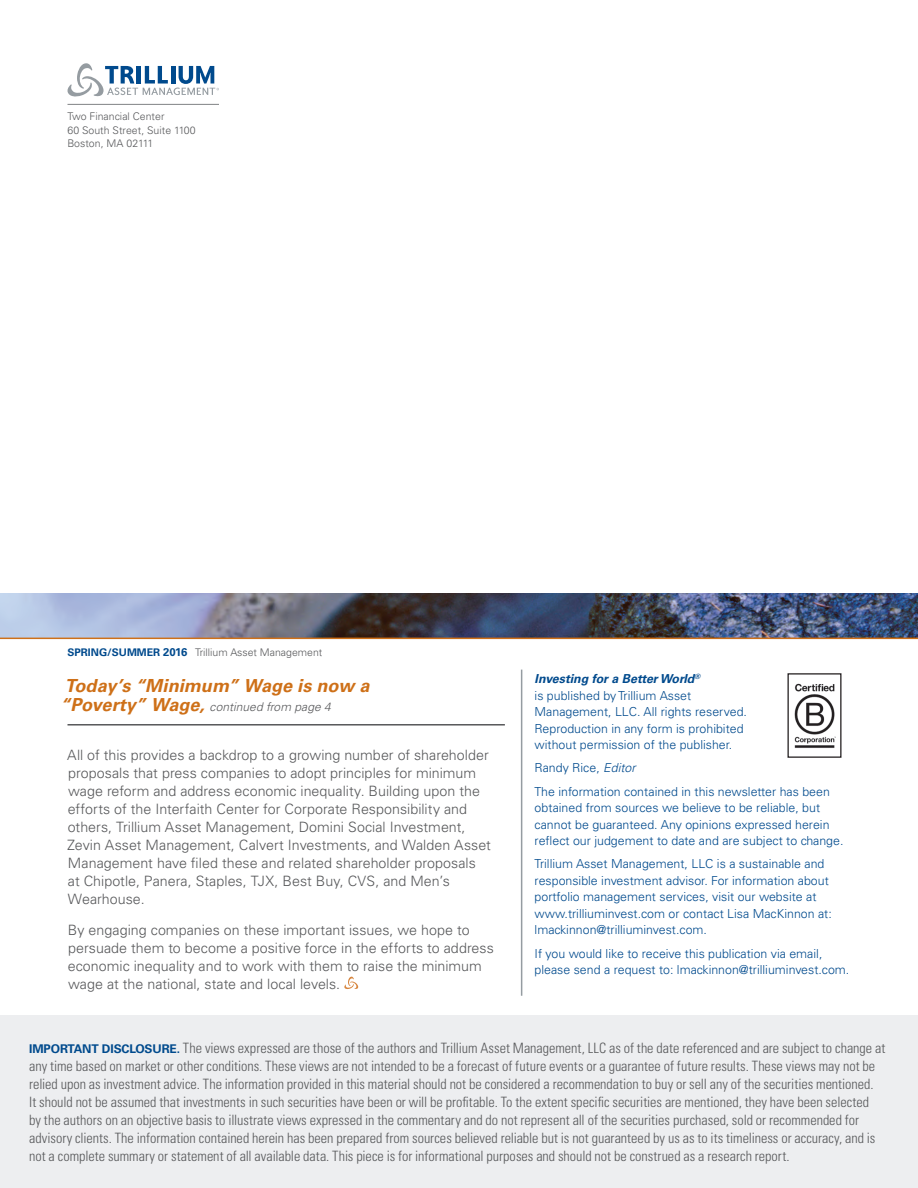
<style>
.page{position:relative;width:918px;height:1188px;background:#fff}
.page>*{position:absolute;margin:0;border:0;box-sizing:border-box;transform-origin:0 0}
.t1{font:italic 700 18px "Univers";letter-spacing:.005em;color:#ce7018}
.t2{font:300 condensed 14.25px/18px "Univers";color:#57585a}
.t3{font:300 14.25px/18px "Univers";color:#57585a}
.t4{font:300 12.3px/16.5px "Univers";color:#004a8d}
.t5{font:italic 700 12.3px "Univers LT Std";color:#004a8d}
.t6{font:italic 300 12px "Univers";letter-spacing:.01em;color:#57585a}
.t7{font:300 10.5px/13.4px "Univers";color:#57585a}
.s1{font-weight:700;color:#004a8d}
.s2{font-weight:700;font-size:11.25px;color:#004a8d}
.s3{font-weight:700;font-size:18px;color:#ce7018}
.s4{font-style:italic}
.s5{font-weight:700;font-stretch:normal;font-size:12px;color:#004a8d}
</style>
<div class="page">
<div style="left:0;top:1015px;width:918px;height:173px;background:#edeef0"></div>
<img style="left:794px;top:683px;width:42px;height:65px">
<div style="left:788px;top:673px;width:54px;height:85px;border:1px solid #231f20"></div>
<img style="left:0;top:594px;width:918px;height:44px">
<hr style="left:0;top:638px;width:918px;height:1px;background:#ce7018">
<hr style="left:68px;top:104px;width:151px;height:1px;background:#808285">
<hr style="left:521px;top:670px;width:1px;height:326px;background:#959ca1">
<svg style="left:67px;top:63px;width:152px;height:34px"></svg>
<svg style="left:344px;top:976px;width:14px;height:13px"></svg>
<hr style="left:68px;top:724px;width:437px;height:2px;background:#57585a">
<p class="t7" style="left:68px;top:110px;width:130px">Two Financial Center<br>60 South Street, Suite 1100<br>Boston, MA 02111</p>
<p class="t7" style="left:68px;top:646px;width:256px"><span class="s1">SPRING/SUMMER</span> <span class="s2">2016</span> Trillium Asset Management</p>
<p class="t1" style="left:65px;top:676px;width:306px">Today’s “Minimum” Wage is now a</p>
<p class="t6" style="left:61px;top:699px;width:272px"><span class="s3">“Poverty” Wage,</span> continued from page 4</p>
<p class="t3" style="left:67px;top:746px;width:425px">All of this provides a backdrop to a growing number of shareholder proposals that press companies to adopt principles for minimum wage reform and address economic inequality. Building upon the efforts of the Interfaith Center for Corporate Responsibility and others, Trillium Asset Management, Domini Social Investment, Zevin Asset Management, Calvert Investments, and Walden Asset Management have filed these and related shareholder proposals<br>at Chipotle, Panera, Staples, TJX, Best Buy, CVS, and Men’s Wearhouse.</p>
<p class="t3" style="left:68px;top:921px;width:428px">By engaging companies on these important issues, we hope to persuade them to become a positive force in the efforts to address economic inequality and to work with them to raise the minimum wage at the national, state and local levels.</p>
<p class="t5" style="left:535px;top:672px;width:167px">Investing for a Better World<sup>®</sup></p>
<p class="t4" style="left:535px;top:687px;width:214px">is published by Trillium Asset Management, LLC. All rights reserved.<br>Reproduction in any form is prohibited without permission of the publisher.</p>
<p class="t4" style="left:535px;top:757px;width:297px;line-height:23.2px">Randy Rice, <span class="s4">Editor<br></span>The information contained in this newsletter has been</p>
<p class="t4" style="left:535px;top:800px;width:310px">obtained from sources we believe to be reliable, but cannot be guaranteed. Any opinions expressed herein reflect our judgement to date and are subject to change.</p>
<p class="t4" style="left:535px;top:856px;width:299px">Trillium Asset Management, LLC is a sustainable and responsible investment advisor. For information about portfolio management services, visit our website at www.trilliuminvest.com or contact Lisa MacKinnon at: lmackinnon@trilliuminvest.com.</p>
<p class="t4" style="left:535px;top:945px;width:316px">If you would like to receive this publication via email, please send a request to: lmackinnon@trilliuminvest.com.</p>
<p class="t2" style="left:29px;top:1039px;width:858px"><span class="s5">IMPORTANT DISCLOSURE.</span> The views expressed are those of the authors and Trillium Asset Management, LLC as of the date referenced and are subject to change at any time based on market or other conditions. These views are not intended to be a forecast of future events or a guarantee of future results. These views may not be relied upon as investment advice. The information provided in this material should not be considered a recommendation to buy or sell any of the securities mentioned.<br>It should not be assumed that investments in such securities have been or will be profitable. To the extent specific securities are mentioned, they have been selected<br>by the authors on an objective basis to illustrate views expressed in the commentary and do not represent all of the securities purchased, sold or recommended for advisory clients. The information contained herein has been prepared from sources believed reliable but is not guaranteed by us as to its timeliness or accuracy, and is not a complete summary or statement of all available data. This piece is for informational purposes and should not be construed as a research report.</p>
</div>
